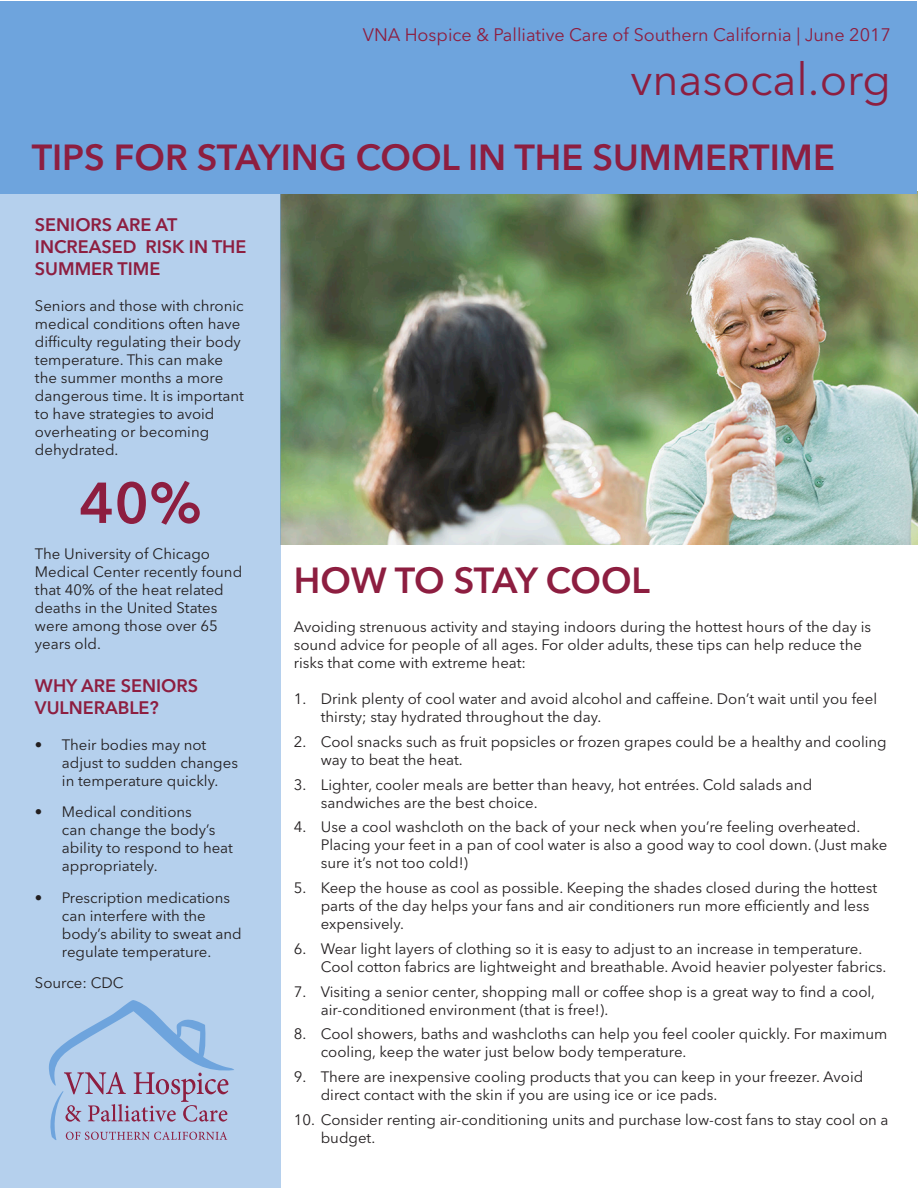
<style>
.page{position:relative;width:918px;height:1188px;background:#fff}
.page>*{position:absolute;margin:0;border:0;box-sizing:border-box;transform-origin:0 0}
.t1{font:600 57px "Avenir Next LT Pro";color:#8d1e40}
.t2{font:45px "Avenir Next LT Pro";color:#8d1e40}
.t3{font:600 36px "Avenir Next LT Pro";color:#8d1e40}
.t4{font:600 18px/21.6px "Avenir Next LT Pro";color:#8d1e40}
.t5{font:18px "Avenir Next LT Pro";color:#8d1e40}
.t6{font:15px/18px "Avenir Next LT Pro";color:#231f20}
</style>
<div class="page">
<img style="left:281px;top:192px;width:637px;height:352px">
<div style="left:1px;top:2px;width:280px;height:1186px;background:#b5d0ed"></div>
<div style="left:1px;top:1px;width:916px;height:193px;background:#6ea4dd"></div>
<svg style="left:49px;top:1000px;width:185px;height:140px"></svg>
<p class="t5" style="left:363px;top:24px;width:530px">VNA Hospice &amp; Palliative Care of Southern California | June 2017</p>
<p class="t2" style="left:630px;top:52px;width:262px">vnasocal.org</p>
<p class="t3" style="left:32px;top:136px;width:805px">TIPS FOR STAYING COOL IN THE SUMMERTIME</p>
<p class="t4" style="left:35px;top:214px;width:213px">SENIORS ARE AT<br>INCREASED RISK IN THE<br>SUMMER TIME</p>
<p class="t6" style="left:35px;top:296px;width:210px">Seniors and those with chronic medical conditions often have difficulty regulating their body temperature. This can make the summer months a more dangerous time. It is important to have strategies to avoid overheating or becoming dehydrated.</p>
<p class="t1" style="left:80px;top:468px;width:124px">40%</p>
<p class="t6" style="left:35px;top:545px;width:209px">The University of Chicago<br>Medical Center recently found that 40% of the heat related deaths in the United States were among those over 65 years old.</p>
<p class="t4" style="left:35px;top:675px;width:165px">WHY ARE SENIORS<br>VULNERABLE?</p>
<p class="t6" style="left:62px;top:735px;width:178px;text-indent:-27px">• Their bodies may not adjust to sudden changes in temperature quickly.</p>
<p class="t6" style="left:62px;top:803px;width:172px;text-indent:-27px">• Medical conditions<br>can change the body’s ability to respond to heat appropriately.</p>
<p class="t6" style="left:62px;top:888px;width:181px;text-indent:-27px">• Prescription medications can interfere with the body’s ability to sweat and regulate temperature.</p>
<p class="t6" style="left:35px;top:974px;width:90px">Source: CDC</p>
<p class="t3" style="left:294px;top:558px;width:358px">HOW TO STAY COOL</p>
<p class="t6" style="left:294px;top:618px;width:579px">Avoiding strenuous activity and staying indoors during the hottest hours of the day is sound advice for people of all ages. For older adults, these tips can help reduce the risks that come with extreme heat:</p>
<p class="t6" style="left:321px;top:690px;width:558px;text-indent:-27px">1. Drink plenty of cool water and avoid alcohol and caffeine. Don’t wait until you feel thirsty; stay hydrated throughout the day.</p>
<p class="t6" style="left:321px;top:733px;width:568px;text-indent:-27px">2. Cool snacks such as fruit popsicles or frozen grapes could be a healthy and cooling way to beat the heat.</p>
<p class="t6" style="left:321px;top:775px;width:493px;text-indent:-27px">3. Lighter, cooler meals are better than heavy, hot entrées. Cold salads and sandwiches are the best choice.</p>
<p class="t6" style="left:321px;top:818px;width:568px;text-indent:-27px">4. Use a cool washcloth on the back of your neck when you’re feeling overheated.<br>Placing your feet in a pan of cool water is also a good way to cool down. (Just make sure it’s not too cold!)</p>
<p class="t6" style="left:321px;top:879px;width:558px;text-indent:-27px">5. Keep the house as cool as possible. Keeping the shades closed during the hottest parts of the day helps your fans and air conditioners run more efficiently and less expensively.</p>
<p class="t6" style="left:321px;top:940px;width:567px;text-indent:-27px">6. Wear light layers of clothing so it is easy to adjust to an increase in temperature.<br>Cool cotton fabrics are lightweight and breathable. Avoid heavier polyester fabrics.</p>
<p class="t6" style="left:321px;top:982px;width:556px;text-indent:-27px">7. Visiting a senior center, shopping mall or coffee shop is a great way to find a cool, air-conditioned environment (that is free!).</p>
<p class="t6" style="left:321px;top:1025px;width:568px;text-indent:-27px">8. Cool showers, baths and washcloths can help you feel cooler quickly. For maximum cooling, keep the water just below body temperature.</p>
<p class="t6" style="left:321px;top:1068px;width:544px;text-indent:-27px">9. There are inexpensive cooling products that you can keep in your freezer. Avoid direct contact with the skin if you are using ice or ice pads.</p>
<p class="t6" style="left:321px;top:1111px;width:569px;text-indent:-27px">10. Consider renting air-conditioning units and purchase low-cost fans to stay cool on a budget.</p>
</div>
